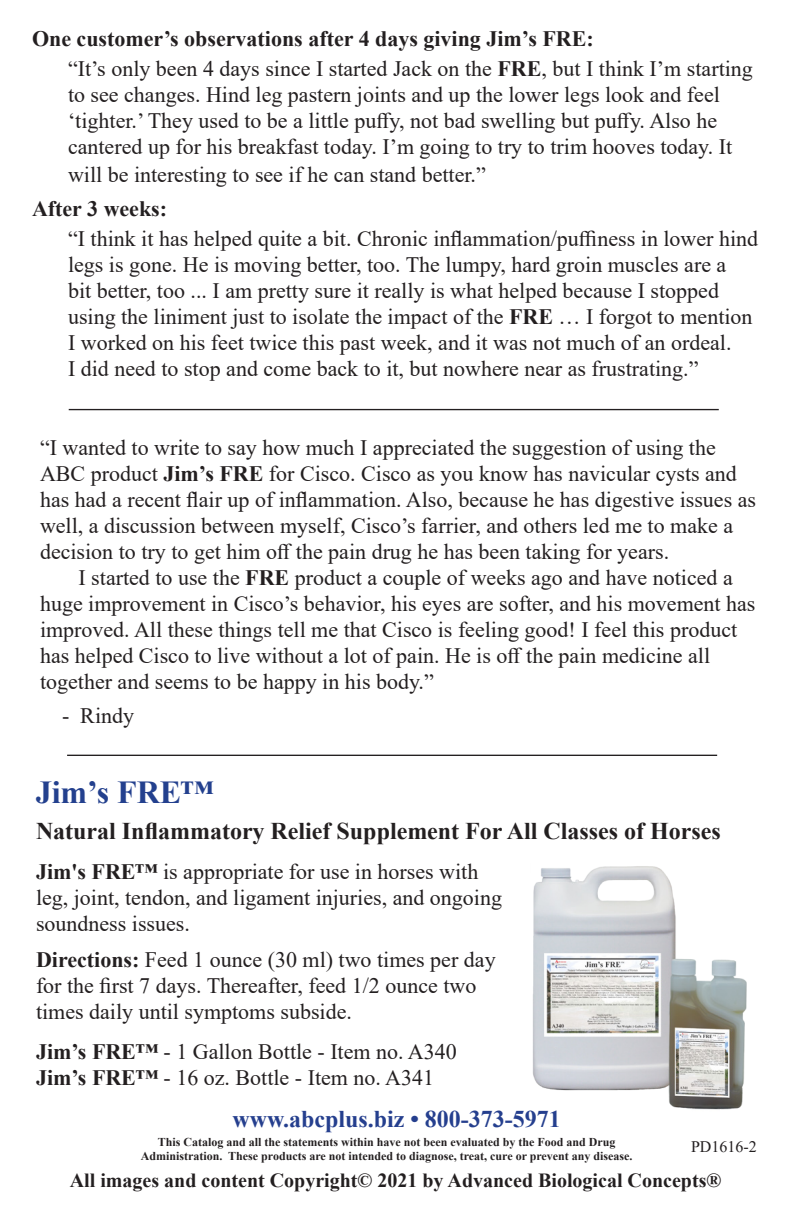
<style>
.page{position:relative;width:792px;height:1224px;background:#fff}
.page>*{position:absolute;margin:0;border:0;box-sizing:border-box;transform-origin:0 0}
.t1{font:700 32px "Times New Roman";color:#23408e}
.t2{font:700 24px "Times New Roman";color:#231f20}
.t3{font:700 24px "Times New Roman";color:#253f8e}
.t4{font:22px/26px "Times New Roman";color:#231f20}
.t5{font:700 22px "Times New Roman";color:#231f20}
.t6{font:700 20px "Times New Roman";color:#231f20}
.t7{font:16px "Times New Roman";color:#231f20}
.t8{font:700 12px "Times New Roman";color:#231f20}
.s1{font-weight:700}
</style>
<div class="page">
<img style="left:532px;top:866px;width:215px;height:244px">
<hr style="left:69px;top:409px;width:650px;height:1px;background:#231f20">
<hr style="left:67px;top:755px;width:650px;height:1px;background:#231f20">
<p class="t5" style="left:32px;top:22px;width:563px">One customer’s observations after 4 days giving Jim’s FRE:</p>
<p class="t4" style="left:68px;top:55px;width:686px">“It’s only been 4 days since I started Jack on the <span class="s1">FRE</span>, but I think I’m starting to see changes. Hind leg pastern joints and up the lower legs look and feel ‘tighter.’ They used to be a little puffy, not bad swelling but puffy. Also he cantered up for his breakfast today. I’m going to try to trim hooves today. It</p>
<p class="t4" style="left:68px;top:161px;width:419px">will be interesting to see if he can stand better.”</p>
<p class="t5" style="left:32px;top:192px;width:137px">After 3 weeks:</p>
<p class="t4" style="left:68px;top:225px;width:692px">“I think it has helped quite a bit. Chronic inflammation/puffiness in lower hind legs is gone. He is moving better, too. The lumpy, hard groin muscles are a<br>bit better, too ... I am pretty sure it really is what helped because I stopped using the liniment just to isolate the impact of the <span class="s1">FRE</span> … I forgot to mention I worked on his feet twice this past week, and it was not much of an ordeal.<br>I did need to stop and come back to it, but nowhere near as frustrating.”</p>
<p class="t4" style="left:40px;top:434px;width:718px">“I wanted to write to say how much I appreciated the suggestion of using the ABC product <span class="s1">Jim’s FRE</span> for Cisco. Cisco as you know has navicular cysts and has had a recent flair up of inflammation. Also, because he has digestive issues as well, a discussion between myself, Cisco’s farrier, and others led me to make a decision to try to get him off the pain drug he has been taking for years.</p>
<p class="t4" style="left:40px;top:564px;width:717px;text-indent:38px">I started to use the <span class="s1">FRE</span> product a couple of weeks ago and have noticed a huge improvement in Cisco’s behavior, his eyes are softer, and his movement has improved. All these things tell me that Cisco is feeling good! I feel this product has helped Cisco to live without a lot of pain. He is off the pain medicine all together and seems to be happy in his body.”</p>
<p class="t4" style="left:62px;top:702px;width:74px">- Rindy</p>
<p class="t1" style="left:36px;top:770px;width:179px">Jim’s FRE™</p>
<p class="t2" style="left:36px;top:813px;width:686px">Natural Inflammatory Relief Supplement For All Classes of Horses</p>
<p class="t4" style="left:36px;top:857px;width:468px"><span class="s1">Jim's FRE™</span> is appropriate for use in horses with leg, joint, tendon, and ligament injuries, and ongoing soundness issues.</p>
<p class="t4" style="left:36px;top:945px;width:461px"><span class="s1">Directions:</span> Feed 1 ounce (30 ml) two times per day for the first 7 days. Thereafter, feed 1/2 ounce two times daily until symptoms subside.</p>
<p class="t4" style="left:36px;top:1038px;width:422px"><span class="s1">Jim’s FRE™</span> - 1 Gallon Bottle - Item no. A340</p>
<p class="t4" style="left:36px;top:1064px;width:400px"><span class="s1">Jim’s FRE™</span> - 16 oz. Bottle - Item no. A341</p>
<p class="t3" style="left:232px;top:1102px;width:330px">www.abcplus.biz • 800-373-5971</p>
<p class="t8" style="left:158px;top:1134px;width:459px">This Catalog and all the statements within have not been evaluated by the Food and Drug</p>
<p class="t8" style="left:141px;top:1148px;width:493px">Administration. These products are not intended to diagnose, treat, cure or prevent any disease.</p>
<p class="t7" style="left:691px;top:1136px;width:67px">PD1616-2</p>
<p class="t6" style="left:70px;top:1166px;width:653px">All images and content Copyright© 2021 by Advanced Biological Concepts®</p>
</div>
